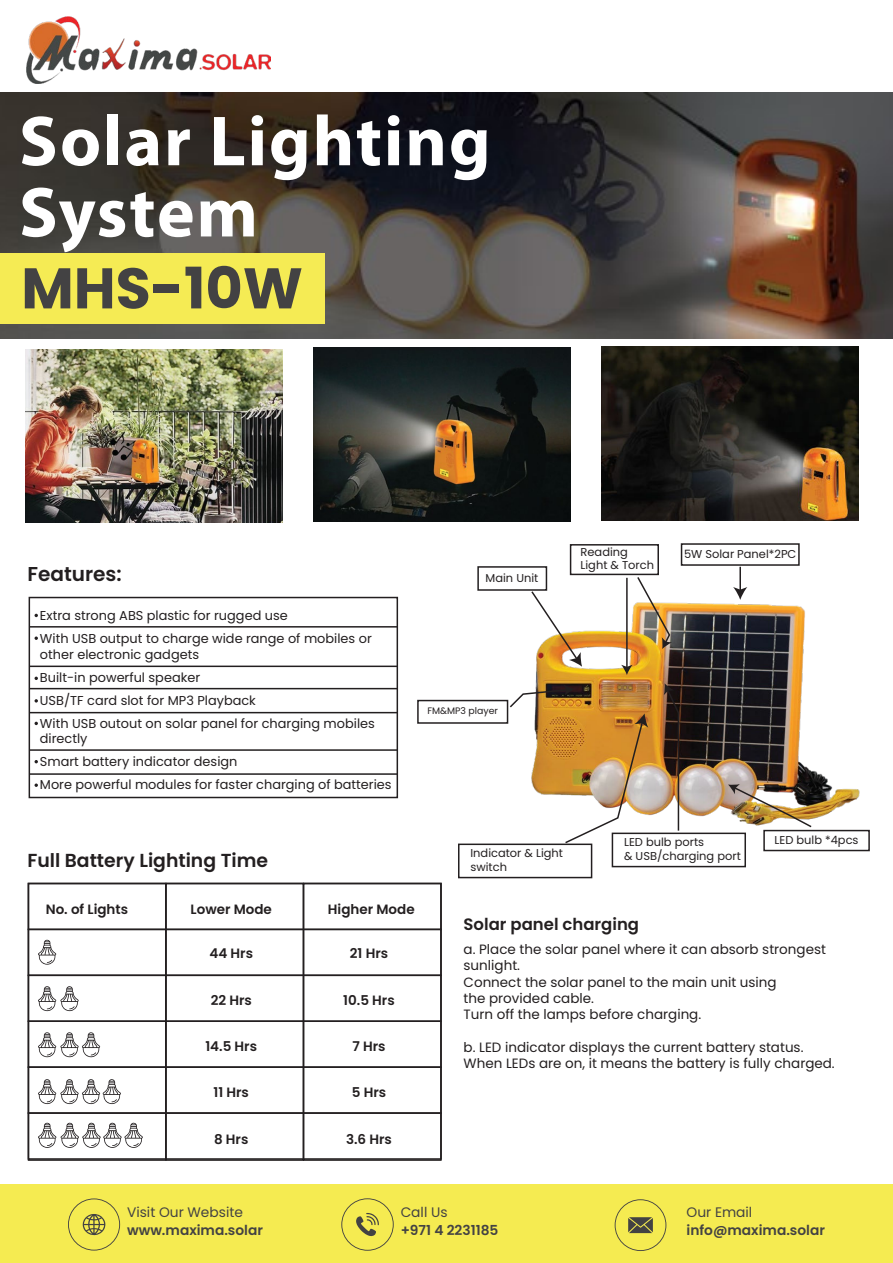
<style>
.page{position:relative;width:893px;height:1263px;background:#fff}
.page>*{position:absolute;margin:0;border:0;box-sizing:border-box;transform-origin:0 0}
.t1{font:700 71.55px/71.2px "Myriad Pro";letter-spacing:.025em;color:#fff}
.t2{font:700 57.15px "Poppins";color:#434243}
.t3{font:600 20.1px "Poppins";color:#231f20}
.t4{font:600 18.75px "Poppins";color:#231f20}
.t5{font:600 16.5px "Poppins";color:#231f20}
.t6{font:600 13.8px "Poppins";color:#434243}
.t7{font:13.8px "Poppins";color:#434243}
.t8{font:13.5px/16.2px "Poppins";color:#231f20}
.t9{font:600 13.5px "Poppins";color:#231f20}
.t10{font:12.9px/23px "Poppins";color:#231f20}
.t11{font:11.4px/13.6px "Poppins";color:#231f20}
.t12{font:9.3px "Poppins";color:#231f20}
</style>
<div class="page">
<div style="left:0;top:1184px;width:893px;height:79px;background:#f5eb51"></div>
<svg style="left:68px;top:1198px;width:52px;height:52px"></svg>
<svg style="left:341px;top:1198px;width:53px;height:53px"></svg>
<svg style="left:615px;top:1199px;width:51px;height:52px"></svg>
<img style="left:0;top:93px;width:893px;height:246px">
<div style="left:0;top:253px;width:324px;height:71px;background:#f5eb54"></div>
<img style="left:25px;top:349px;width:257px;height:174px">
<img style="left:313px;top:348px;width:258px;height:174px">
<img style="left:602px;top:347px;width:257px;height:171px">
<img style="left:371px;top:518px;width:499px;height:365px">
<hr style="left:739px;top:567px;width:2px;height:24px;background:#231f20">
<svg style="left:733px;top:587px;width:14px;height:13px"></svg>
<div style="left:681px;top:543px;width:119px;height:23px;border:2px solid #231f20"></div>
<div style="left:763px;top:830px;width:107px;height:21px;border:2px solid #231f20"></div>
<div style="left:612px;top:832px;width:134px;height:35px;border:2px solid #231f20"></div>
<div style="left:458px;top:843px;width:134px;height:35px;border:2px solid #231f20"></div>
<div style="left:417px;top:700px;width:91px;height:24px;border:2px solid #231f20"></div>
<div style="left:570px;top:544px;width:89px;height:31px;border:2px solid #231f20"></div>
<div style="left:477px;top:566px;width:70px;height:25px;border:2px solid #231f20"></div>
<svg style="left:636px;top:575px;width:36px;height:74px"></svg>
<hr style="left:626px;top:578px;width:2px;height:90px;background:#231f20">
<svg style="left:621px;top:665px;width:12px;height:10px"></svg>
<svg style="left:530px;top:590px;width:52px;height:77px"></svg>
<img style="left:728px;top:784px;width:85px;height:45px">
<svg style="left:664px;top:683px;width:16px;height:149px"></svg>
<img style="left:508px;top:684px;width:140px;height:161px">
<div style="left:165px;top:883px;width:139px;height:278px;border:2px solid #231f20"></div>
<div style="left:28px;top:883px;width:414px;height:47px;border:2px solid #231f20"></div>
<div style="left:28px;top:929px;width:414px;height:47px;border:2px solid #231f20"></div>
<div style="left:28px;top:974px;width:414px;height:48px;border:2px solid #231f20"></div>
<div style="left:28px;top:1020px;width:414px;height:48px;border:2px solid #231f20"></div>
<div style="left:28px;top:1066px;width:414px;height:48px;border:2px solid #231f20"></div>
<div style="left:28px;top:1112px;width:414px;height:48px;border:2px solid #231f20"></div>
<div style="left:303px;top:883px;width:139px;height:278px;border:2px solid #231f20"></div>
<svg style="left:38px;top:939px;width:18px;height:26px"></svg>
<svg style="left:38px;top:986px;width:41px;height:25px"></svg>
<svg style="left:38px;top:1032px;width:62px;height:25px"></svg>
<svg style="left:38px;top:1079px;width:83px;height:25px"></svg>
<svg style="left:38px;top:1122px;width:105px;height:26px"></svg>
<div style="left:29px;top:597px;width:369px;height:201px;border:2px solid #231f20"></div>
<hr style="left:30px;top:626px;width:367px;height:2px;background:#231f20">
<hr style="left:30px;top:666px;width:367px;height:1px;background:#231f20">
<hr style="left:30px;top:688px;width:367px;height:1px;background:#231f20">
<hr style="left:30px;top:712px;width:367px;height:1px;background:#231f20">
<hr style="left:30px;top:749px;width:367px;height:2px;background:#231f20">
<hr style="left:30px;top:773px;width:367px;height:2px;background:#231f20">
<svg style="left:35px;top:636px;width:3px;height:4px"></svg>
<svg style="left:35px;top:783px;width:3px;height:4px"></svg>
<img style="left:27px;top:16px;width:244px;height:67px">
<h1 class="t1" style="left:19px;top:112px;width:473px">Solar Lighting<br>System</h1>
<h2 class="t2" style="left:21px;top:255px;width:283px">MHS-10W</h2>
<h3 class="t3" style="left:27px;top:565px;width:96px">Features:</h3>
<p class="t10" style="left:40px;top:604px;width:333px">Extra strong ABS plastic for rugged use<br>With USB output to charge wide range of mobiles or</p>
<p class="t10" style="left:40px;top:643px;width:337px">other electronic gadgets<br>Built-in powerful speaker<br>USB/TF card slot for MP3 Playback<br>With USB outout on solar panel for charging mobiles</p>
<p class="t10" style="left:40px;top:727px;width:353px">directly<br>Smart battery indicator design<br>More powerful modules for faster charging of batteries</p>
<p class="t11" style="left:486px;top:571px;width:54px">Main Unit</p>
<p class="t12" style="left:427px;top:705px;width:72px">FM&amp;MP3 player</p>
<p class="t11" style="left:581px;top:545px;width:75px">Reading<br>Light &amp; Torch</p>
<p class="t11" style="left:684px;top:548px;width:114px">5W Solar Panel*2PC</p>
<h3 class="t4" style="left:27px;top:852px;width:242px">Full Battery Lighting Time</h3>
<p class="t9" style="left:46px;top:903px;width:84px">No. of Lights</p>
<p class="t9" style="left:191px;top:903px;width:83px">Lower Mode</p>
<p class="t9" style="left:209px;top:947px;width:45px">44 Hrs</p>
<p class="t9" style="left:350px;top:947px;width:40px">21 Hrs</p>
<p class="t9" style="left:211px;top:994px;width:43px">22 Hrs</p>
<p class="t9" style="left:205px;top:1040px;width:53px">14.5 Hrs</p>
<p class="t9" style="left:213px;top:1086px;width:37px">11 Hrs</p>
<p class="t9" style="left:214px;top:1133px;width:36px">8 Hrs</p>
<p class="t9" style="left:328px;top:904px;width:88px">Higher Mode</p>
<p class="t9" style="left:343px;top:994px;width:53px">10.5 Hrs</p>
<p class="t9" style="left:352px;top:1040px;width:35px">7 Hrs</p>
<p class="t9" style="left:352px;top:1086px;width:36px">5 Hrs</p>
<p class="t9" style="left:346px;top:1133px;width:47px">3.6 Hrs</p>
<p class="t11" style="left:470px;top:846px;width:94px">Indicator &amp; Light switch</p>
<p class="t11" style="left:624px;top:835px;width:81px">LED bulb ports</p>
<p class="t11" style="left:775px;top:833px;width:85px">LED bulb *4pcs</p>
<p class="t11" style="left:624px;top:849px;width:118px">&amp; USB/charging port</p>
<p class="t5" style="left:464px;top:917px;width:177px">Solar panel charging</p>
<p class="t8" style="left:464px;top:942px;width:364px">a. Place the solar panel where it can absorb strongest sunlight.<br>Connect the solar panel to the main unit using<br>the provided cable.<br>Turn off the lamps before charging.</p>
<p class="t8" style="left:464px;top:1039px;width:373px">b. LED indicator displays the current battery status.<br>When LEDs are on, it means the battery is fully charged.</p>
<p class="t7" style="left:127px;top:1204px;width:117px">Visit Our Website</p>
<p class="t6" style="left:127px;top:1224px;width:137px">www.maxima.solar</p>
<p class="t7" style="left:401px;top:1204px;width:48px">Call Us</p>
<p class="t6" style="left:401px;top:1224px;width:99px">+971 4 2231185</p>
<p class="t7" style="left:686px;top:1204px;width:67px">Our Email</p>
<p class="t6" style="left:686px;top:1224px;width:140px">info@maxima.solar</p>
</div>
